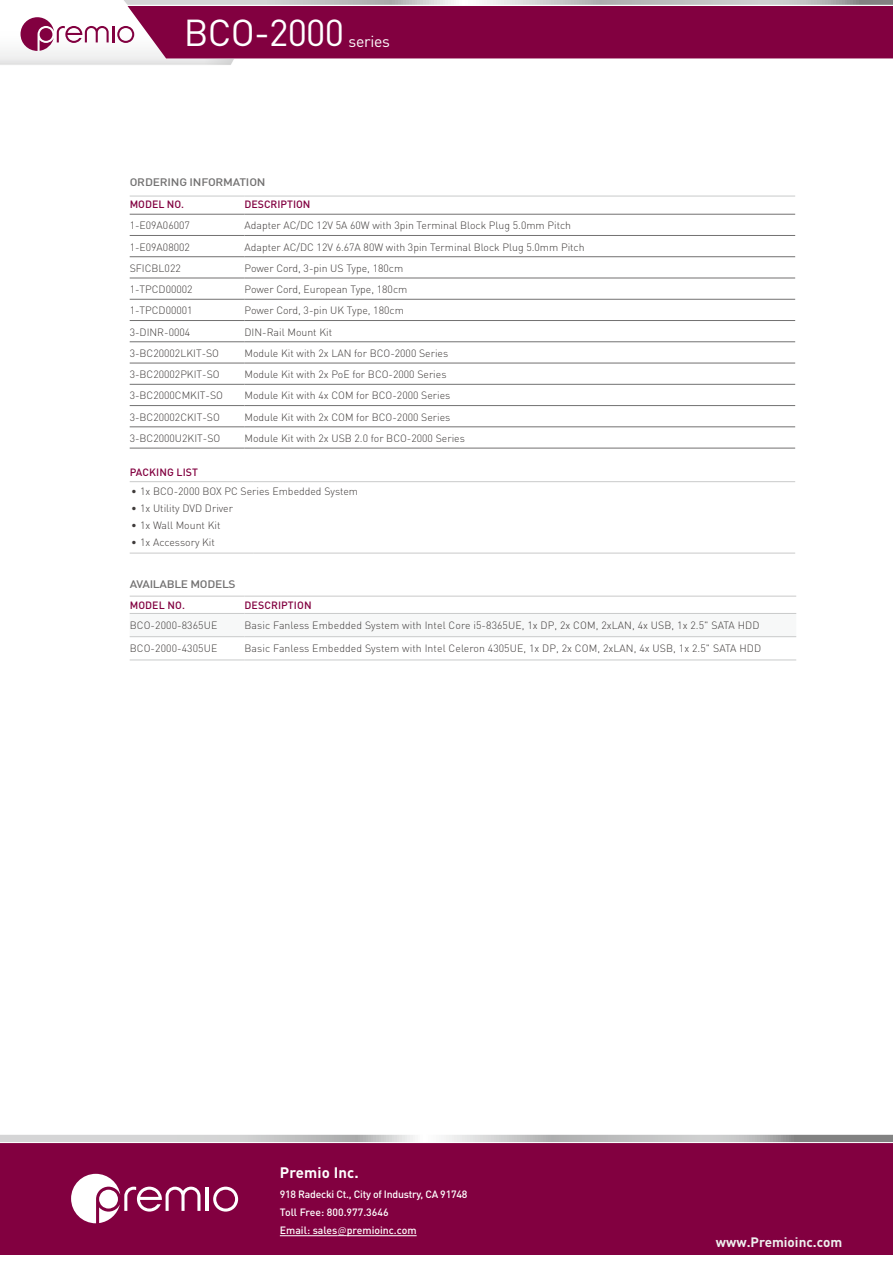
<style>
.page{position:relative;width:893px;height:1263px;background:#fff}
.page>*{position:absolute;margin:0;border:0;box-sizing:border-box;transform-origin:0 0}
.t1{font:37.05px "DIN Pro";letter-spacing:-.02em;color:#fff}
.t2{font:15.75px "DIN Pro";letter-spacing:-.02em;color:#fff}
.t3{font:700 15px "DIN Pro";letter-spacing:.01em;color:#fff}
.t4{font:700 13.5px "DIN Pro";color:#efefef}
.t5{font:500 10.8px "DIN Pro";letter-spacing:-.02em;color:#727171;scale:1.11 1}
.t6{font:300 10.5px "DIN Pro";color:#3e3a39}
.t7{font:500 10.5px/18px "DIN Pro";letter-spacing:-.02em;color:#fff}
.t8{font:500 10.5px "DIN Pro";letter-spacing:.01em;color:#820040}
.s1{font-family:"Calibri";font-weight:300}
</style>
<div class="page">
<svg style="left:0;top:0;width:893px;height:65px"></svg>
<div style="left:0;top:1134px;width:893px;height:121px;background:#820040"></div>
<svg style="left:0;top:1135px;width:893px;height:7px;background:#c2c2c3"></svg>
<hr style="left:0;top:1142px;width:893px;height:1px;background:#fff">
<hr style="left:0;top:1134px;width:893px;height:1px;background:#fff">
<hr style="left:280px;top:1235px;width:57px;height:1px;background:#fff">
<hr style="left:347px;top:1235px;width:70px;height:1px;background:#fff">
<hr style="left:205px;top:1187px;width:4px;height:24px;background:#fff">
<svg style="left:213px;top:1186px;width:25px;height:25px"></svg>
<svg style="left:71px;top:1174px;width:129px;height:49px"></svg>
<hr style="left:130px;top:196px;width:114px;height:1px;background:#c9caca">
<hr style="left:244px;top:196px;width:551px;height:1px;background:#c9caca">
<hr style="left:130px;top:235px;width:114px;height:1px;background:#727171">
<hr style="left:130px;top:256px;width:114px;height:1px;background:#727171">
<hr style="left:130px;top:214px;width:114px;height:1px;background:#727171">
<hr style="left:244px;top:214px;width:551px;height:1px;background:#727171">
<hr style="left:244px;top:235px;width:551px;height:1px;background:#727171">
<hr style="left:244px;top:256px;width:551px;height:1px;background:#727171">
<hr style="left:130px;top:278px;width:114px;height:1px;background:#727171">
<hr style="left:244px;top:278px;width:551px;height:1px;background:#727171">
<hr style="left:130px;top:299px;width:114px;height:1px;background:#727171">
<hr style="left:130px;top:320px;width:114px;height:1px;background:#727171">
<hr style="left:130px;top:341px;width:114px;height:1px;background:#727171">
<hr style="left:130px;top:363px;width:114px;height:1px;background:#727171">
<hr style="left:130px;top:384px;width:114px;height:1px;background:#727171">
<hr style="left:130px;top:405px;width:114px;height:1px;background:#727171">
<hr style="left:130px;top:427px;width:114px;height:1px;background:#727171">
<hr style="left:130px;top:448px;width:114px;height:1px;background:#727171">
<hr style="left:244px;top:299px;width:551px;height:1px;background:#727171">
<hr style="left:244px;top:320px;width:551px;height:1px;background:#727171">
<hr style="left:244px;top:341px;width:551px;height:1px;background:#727171">
<hr style="left:244px;top:363px;width:551px;height:1px;background:#727171">
<hr style="left:244px;top:384px;width:551px;height:1px;background:#727171">
<hr style="left:244px;top:405px;width:551px;height:1px;background:#727171">
<hr style="left:244px;top:427px;width:551px;height:1px;background:#727171">
<hr style="left:244px;top:448px;width:551px;height:1px;background:#727171">
<hr style="left:130px;top:596px;width:114px;height:1px;background:#c9caca">
<hr style="left:244px;top:596px;width:552px;height:1px;background:#c9caca">
<hr style="left:130px;top:613px;width:114px;height:1px;background:#c9caca">
<hr style="left:244px;top:613px;width:552px;height:1px;background:#c9caca">
<hr style="left:130px;top:636px;width:114px;height:1px;background:#c9caca">
<hr style="left:244px;top:636px;width:552px;height:1px;background:#c9caca">
<hr style="left:130px;top:660px;width:114px;height:1px;background:#c9caca">
<hr style="left:244px;top:660px;width:552px;height:1px;background:#c9caca">
<hr style="left:130px;top:481px;width:123px;height:1px;background:#c9caca">
<hr style="left:253px;top:481px;width:542px;height:1px;background:#c9caca">
<hr style="left:130px;top:553px;width:123px;height:1px;background:#c9caca">
<hr style="left:253px;top:553px;width:542px;height:1px;background:#c9caca">
<h1 class="t1" style="left:184px;top:8px;width:162px">BCO-2000</h1>
<h2 class="t2" style="left:349px;top:30px;width:43px">series</h2>
<p class="t5" style="left:130px;top:175px;width:124px">ORDERING INFORMATION</p>
<p class="t8" style="left:130px;top:197px;width:56px">MODEL NO.</p>
<p class="t8" style="left:244px;top:197px;width:68px">DESCRIPTION</p>
<p class="t6" style="left:130px;top:218px;width:62px">1-E09A06007</p>
<p class="t6" style="left:244px;top:218px;width:328px">Adapter AC/DC 12V 5A 60W with 3pin Terminal Block Plug 5.0mm Pitch</p>
<p class="t6" style="left:130px;top:240px;width:62px">1-E09A08002</p>
<p class="t6" style="left:244px;top:240px;width:342px">Adapter AC/DC 12V 6.67A 80W with 3pin Terminal Block Plug 5.0mm Pitch</p>
<p class="t6" style="left:130px;top:261px;width:53px">SFICBL022</p>
<p class="t6" style="left:244px;top:261px;width:160px">Power Cord, 3-pin US Type, 180cm</p>
<p class="t6" style="left:130px;top:282px;width:65px">1-TPCD00002</p>
<p class="t6" style="left:244px;top:282px;width:164px">Power Cord, European Type, 180cm</p>
<p class="t6" style="left:130px;top:303px;width:65px">1-TPCD00001</p>
<p class="t6" style="left:244px;top:303px;width:161px">Power Cord, 3-pin UK Type, 180cm</p>
<p class="t6" style="left:130px;top:325px;width:62px">3-DINR-0004</p>
<p class="t6" style="left:244px;top:325px;width:89px">DIN-Rail Mount Kit</p>
<p class="t6" style="left:130px;top:346px;width:91px">3-BC20002LKIT-SO</p>
<p class="t6" style="left:244px;top:346px;width:205px">Module Kit with 2x LAN for BCO-2000 Series</p>
<p class="t6" style="left:130px;top:367px;width:92px">3-BC20002PKIT-SO</p>
<p class="t6" style="left:244px;top:367px;width:204px">Module Kit with 2x PoE for BCO-2000 Series</p>
<p class="t6" style="left:130px;top:388px;width:95px">3-BC2000CMKIT-SO</p>
<p class="t6" style="left:244px;top:388px;width:207px">Module Kit with 4x COM for BCO-2000 Series</p>
<p class="t6" style="left:130px;top:410px;width:92px">3-BC20002CKIT-SO</p>
<p class="t6" style="left:244px;top:410px;width:207px">Module Kit with 2x COM for BCO-2000 Series</p>
<p class="t6" style="left:130px;top:431px;width:92px">3-BC2000U2KIT-SO</p>
<p class="t6" style="left:244px;top:431px;width:222px">Module Kit with 2x USB 2.0 for BCO-2000 Series</p>
<p class="t8" style="left:130px;top:465px;width:70px">PACKING LIST</p>
<p class="t6" style="left:131px;top:484px;width:228px">• 1x BCO-2000 BOX PC Series Embedded System</p>
<p class="t6" style="left:131px;top:501px;width:103px">• 1x Utility DVD Driver</p>
<p class="t6" style="left:131px;top:518px;width:91px">• 1x Wall Mount Kit</p>
<p class="t6" style="left:131px;top:535px;width:85px">• 1x Accessory Kit</p>
<p class="t5" style="left:130px;top:576px;width:97px">AVAILABLE MODELS</p>
<p class="t8" style="left:130px;top:598px;width:57px">MODEL NO.</p>
<p class="t8" style="left:244px;top:598px;width:69px">DESCRIPTION</p>
<p class="t6" style="left:130px;top:618px;width:89px">BCO-2000-8365UE</p>
<p class="t6" style="left:244px;top:618px;width:516px">Basic Fanless Embedded System with Intel Core i5-8365UE, 1x DP, 2x COM, 2xLAN, 4x USB, 1x 2.5" SATA HDD</p>
<p class="t6" style="left:130px;top:641px;width:89px">BCO-2000-4305UE</p>
<p class="t6" style="left:244px;top:641px;width:518px">Basic Fanless Embedded System with Intel Celeron 4305UE, 1x DP, 2x COM, 2xLAN, 4x USB, 1x 2.5" SATA HDD</p>
<h3 class="t3" style="left:280px;top:1162px;width:81px">Premio Inc.</h3>
<p class="t7" style="left:280px;top:1185px;width:189px">918 Radecki Ct., City of Industry, CA 91748<br>Toll Free: 800.977.3646<br>Email: sales<span class="s1">@</span>premioinc.com</p>
<p class="t4" style="left:716px;top:1233px;width:128px">www.Premioinc.com</p>
</div>
